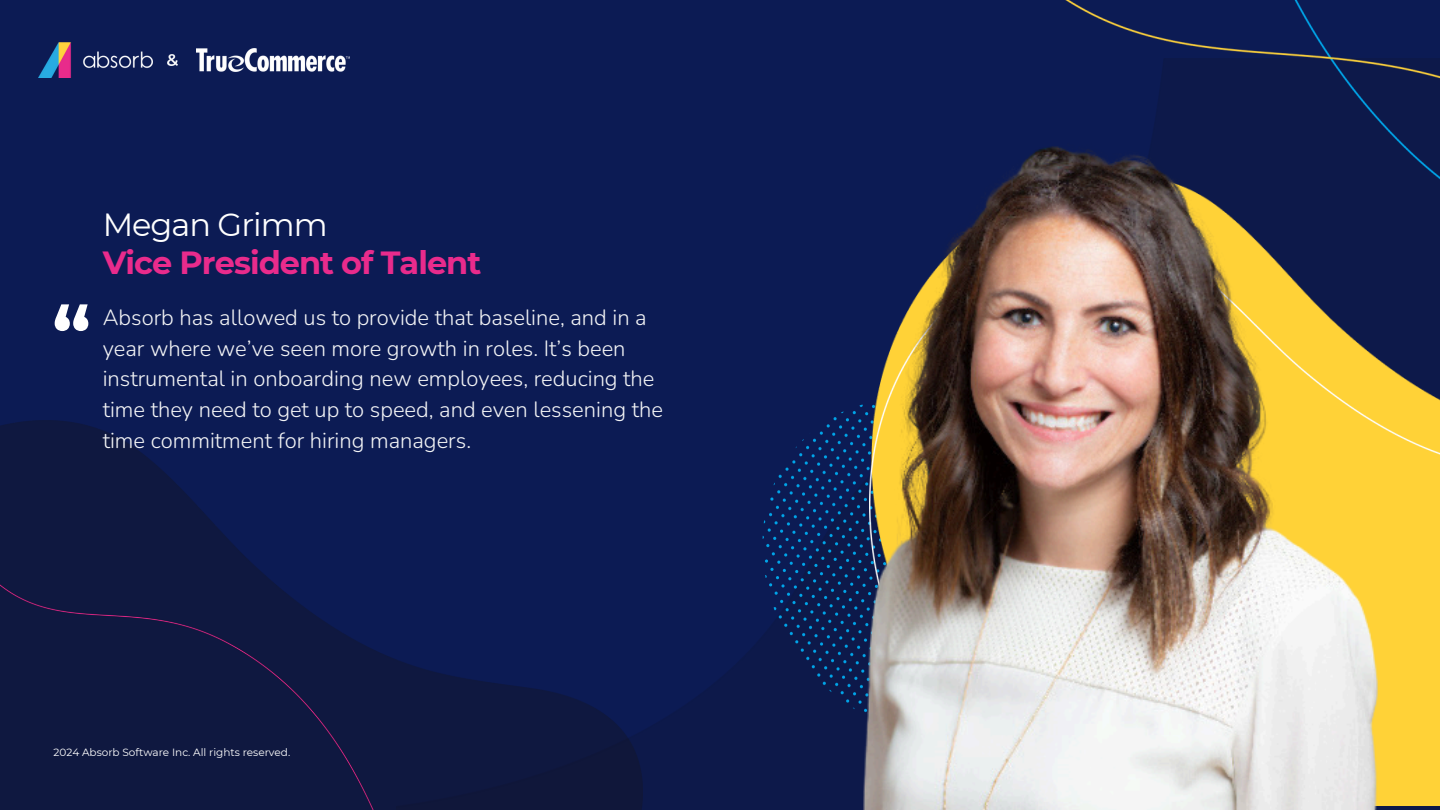
<style>
.page{position:relative;width:1440px;height:810px;background:#fff}
.page>*{position:absolute;margin:0;border:0;box-sizing:border-box;transform-origin:0 0}
.t1{font:700 78.5px "Montserrat";color:#fff}
.t2{font:700 32px/38.2px "Montserrat";letter-spacing:-.03em;color:#e92b8c}
.t3{font:300 22px/30.8px "Nunito";color:#f3f4f6}
.t4{font:10.5px "Montserrat";color:#fff}
.s1{font-weight:400;color:#fff}
</style>
<div class="page">
<div style="left:0;top:0;width:1440px;height:809px;background:#0c1b54"></div>
<img style="left:0;top:421px;width:396px;height:389px">
<img style="left:396px;top:659px;width:349px;height:151px">
<img style="left:730px;top:656px;width:15px;height:91px">
<div style="left:1399px;top:534px;width:41px;height:276px;background:#ffd237"></div>
<img style="left:745px;top:150px;width:654px;height:660px">
<img style="left:38px;top:42px;width:114px;height:35px">
<svg style="left:167px;top:54px;width:11px;height:11px"></svg>
<img style="left:196px;top:48px;width:153px;height:24px">
<img style="left:1037px;top:0;width:403px;height:534px">
<p class="t1" style="left:52px;top:287px;width:41px">“</p>
<p class="t2" style="left:103px;top:205px;width:380px"><span class="s1">Megan Grimm<br></span>Vice President of Talent</p>
<p class="t3" style="left:103px;top:302px;width:562px">Absorb has allowed us to provide that baseline, and in a year where we’ve seen more growth in roles. It’s been instrumental in onboarding new employees, reducing the time they need to get up to speed, and even lessening the time commitment for hiring managers.</p>
<p class="t4" style="left:53px;top:746px;width:238px">2024 Absorb Software Inc. All rights reserved.</p>
</div>
